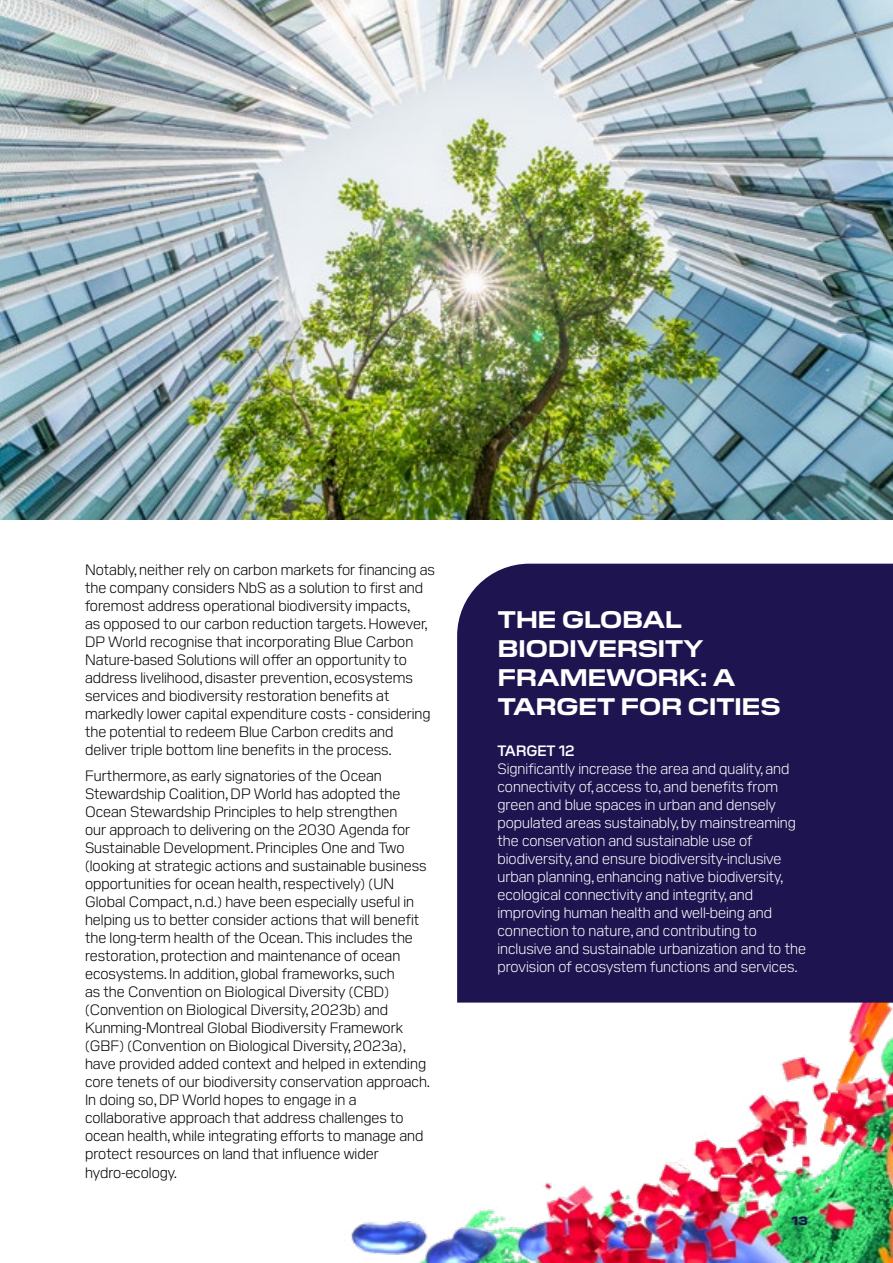
<style>
.page{position:relative;width:893px;height:1263px;background:#fff}
.page>*{position:absolute;margin:0;border:0;box-sizing:border-box;transform-origin:0 0}
.t1{font:700 24px/28.8px "Pilat Wide";color:#fff}
.t2{font:300 15px/18px "Pilat";color:#000}
.t3{font:300 15px/18px "Pilat";color:#fff}
.t4{font:600 15px "Pilat";color:#fff}
.t5{font:800 12px "Pilat Wide";color:#1e1450}
</style>
<div class="page">
<img style="left:351px;top:1002px;width:542px;height:261px">
<div style="left:457px;top:564px;width:436px;height:438px;background:#1e1450"></div>
<img style="left:0;top:0;width:893px;height:519px">
<p class="t2" style="left:85px;top:559px;width:351px">Notably, neither rely on carbon markets for financing as the company considers NbS as a solution to first and foremost address operational biodiversity impacts,<br>as opposed to our carbon reduction targets. However, DP World recognise that incorporating Blue Carbon Nature-based Solutions will offer an opportunity to address livelihood, disaster prevention, ecosystems services and biodiversity restoration benefits at markedly lower capital expenditure costs - considering the potential to redeem Blue Carbon credits and deliver triple bottom line benefits in the process.</p>
<p class="t2" style="left:85px;top:766px;width:347px">Furthermore, as early signatories of the Ocean Stewardship Coalition, DP World has adopted the Ocean Stewardship Principles to help strengthen<br>our approach to delivering on the 2030 Agenda for Sustainable Development. Principles One and Two (looking at strategic actions and sustainable business opportunities for ocean health, respectively) (UN Global Compact, n.d.) have been especially useful in helping us to better consider actions that will benefit the long-term health of the Ocean. This includes the restoration, protection and maintenance of ocean ecosystems. In addition, global frameworks, such<br>as the Convention on Biological Diversity (CBD) (Convention on Biological Diversity, 2023b) and Kunming-Montreal Global Biodiversity Framework (GBF) (Convention on Biological Diversity, 2023a), have provided added context and helped in extending core tenets of our biodiversity conservation approach.<br>In doing so, DP World hopes to engage in a collaborative approach that address challenges to ocean health, while integrating efforts to manage and protect resources on land that influence wider hydro-ecology.</p>
<h1 class="t1" style="left:498px;top:603px;width:284px">THE GLOBAL<br>BIODIVERSITY<br>FRAMEWORK: A<br>TARGET FOR CITIES</h1>
<p class="t4" style="left:497px;top:739px;width:79px">TARGET 12</p>
<p class="t3" style="left:497px;top:758px;width:310px">Significantly increase the area and quality, and connectivity of, access to, and benefits from green and blue spaces in urban and densely populated areas sustainably, by mainstreaming the conservation and sustainable use of biodiversity, and ensure biodiversity-inclusive urban planning, enhancing native biodiversity, ecological connectivity and integrity, and improving human health and well-being and connection to nature, and contributing to inclusive and sustainable urbanization and to the provision of ecosystem functions and services.</p>
<p class="t5" style="left:791px;top:1212px;width:18px">13</p>
</div>
